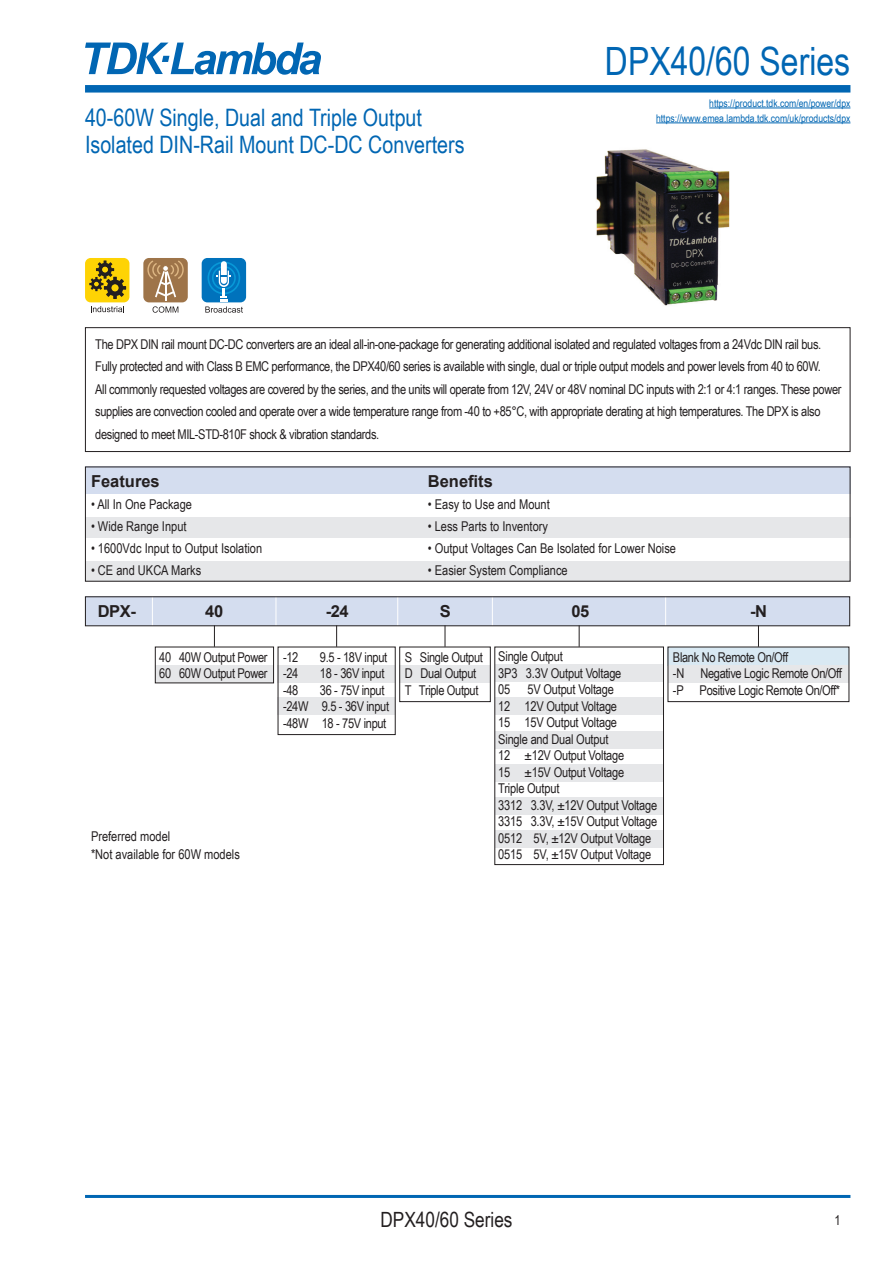
<style>
.page{position:relative;width:893px;height:1263px;background:#fff}
.page>*{position:absolute;margin:0;border:0;box-sizing:border-box;transform-origin:0 0}
.t1{font:39px "Arial Narrow";color:#0166b3}
.t2{font:24px "Arial Narrow";color:#0166b3}
.t3{font:21px "Arial Narrow";color:#231f20}
.t4{font:700 16.5px "Arial";color:#231f20}
.t5{font:13.5px/22.5px "Arial Narrow";letter-spacing:-.025em;color:#231f20}
.t6{font:13.5px "Arial Narrow";color:#231f20}
.t7{font:10.5px "Arial Narrow";color:#0166b3}
</style>
<div class="page">
<img style="left:596px;top:149px;width:134px;height:157px">
<div style="left:85px;top:85px;width:765px;height:8px;background:#0166b3"></div>
<hr style="left:85px;top:1195px;width:765px;height:3px;background:#0166b3">
<svg style="left:85px;top:43px;width:236px;height:32px"></svg>
<svg style="left:91px;top:306px;width:33px;height:6px"></svg>
<div style="left:85px;top:258px;width:44px;height:44px;background:#fed304;border-radius:6px"></div>
<svg style="left:89px;top:260px;width:37px;height:39px"></svg>
<div style="left:202px;top:258px;width:44px;height:44px;background:#0072bc;border-radius:6px"></div>
<svg style="left:205px;top:262px;width:38px;height:51px"></svg>
<svg style="left:153px;top:306px;width:25px;height:6px"></svg>
<div style="left:143px;top:258px;width:45px;height:44px;background:#9e7449;border-radius:6px"></div>
<hr style="left:165px;top:268px;width:1px;height:33px;background:#fff">
<svg style="left:147px;top:260px;width:37px;height:37px"></svg>
<div style="left:85px;top:517px;width:765px;height:20px;background:#e6e7e9"></div>
<div style="left:85px;top:561px;width:765px;height:21px;background:#e6e7e9"></div>
<div style="left:85px;top:467px;width:765px;height:27px;background:#d4ddef"></div>
<div style="left:85px;top:467px;width:765px;height:115px;border:1px solid #231f20"></div>
<hr style="left:709px;top:108px;width:141px;height:1px;background:#0166b3">
<hr style="left:656px;top:122px;width:194px;height:1px;background:#0166b3">
<div style="left:668px;top:647px;width:181px;height:19px;background:#d9e9f3"></div>
<div style="left:155px;top:666px;width:118px;height:17px;background:#e6e7e9"></div>
<div style="left:278px;top:666px;width:117px;height:17px;background:#e6e7e9"></div>
<div style="left:278px;top:698px;width:117px;height:17px;background:#e6e7e9"></div>
<div style="left:278px;top:647px;width:118px;height:88px;border:1px solid #231f20"></div>
<div style="left:399px;top:666px;width:91px;height:17px;background:#e6e7e9"></div>
<div style="left:399px;top:647px;width:92px;height:55px;border:1px solid #231f20"></div>
<div style="left:668px;top:666px;width:181px;height:17px;background:#e6e7e9"></div>
<div style="left:668px;top:647px;width:181px;height:55px;border:1px solid #231f20"></div>
<div style="left:85px;top:596px;width:764px;height:30px;background:#d4ddef"></div>
<hr style="left:152px;top:596px;width:1px;height:30px;background:#fff">
<hr style="left:276px;top:596px;width:1px;height:30px;background:#fff">
<hr style="left:397px;top:596px;width:1px;height:30px;background:#fff">
<hr style="left:492px;top:596px;width:1px;height:30px;background:#fff">
<hr style="left:665px;top:596px;width:1px;height:30px;background:#fff">
<div style="left:85px;top:596px;width:765px;height:30px;border:1px solid #231f20"></div>
<svg style="left:579px;top:625px;width:1px;height:22px"></svg>
<svg style="left:445px;top:625px;width:1px;height:22px"></svg>
<svg style="left:336px;top:625px;width:1px;height:22px"></svg>
<svg style="left:214px;top:625px;width:1px;height:22px"></svg>
<svg style="left:758px;top:625px;width:1px;height:22px"></svg>
<div style="left:495px;top:664px;width:168px;height:17px;background:#e6e7e9"></div>
<div style="left:495px;top:731px;width:168px;height:17px;background:#e6e7e9"></div>
<div style="left:495px;top:797px;width:168px;height:17px;background:#e6e7e9"></div>
<div style="left:495px;top:698px;width:168px;height:17px;background:#e6e7e9"></div>
<div style="left:495px;top:764px;width:168px;height:17px;background:#e6e7e9"></div>
<div style="left:495px;top:831px;width:168px;height:17px;background:#e6e7e9"></div>
<div style="left:494px;top:647px;width:170px;height:218px;border:1px solid #231f20"></div>
<div style="left:85px;top:327px;width:765px;height:125px;border:1px solid #231f20"></div>
<p class="t2" style="left:85px;top:100px;width:338px">40-60W Single, Dual and Triple Output</p>
<p class="t2" style="left:85px;top:127px;width:381px">Isolated DIN-Rail Mount DC-DC Converters</p>
<p class="t1" style="left:605px;top:32px;width:247px">DPX40/60 Series</p>
<p class="t7" style="left:709px;top:95px;width:143px">https://product.tdk.com/en/power/dpx</p>
<p class="t7" style="left:656px;top:110px;width:196px">https://www.emea.lambda.tdk.com/uk/products/dpx</p>
<p class="t5" style="left:95px;top:332px;width:728px">The DPX DIN rail mount DC-DC converters are an ideal all-in-one-package for generating additional isolated and regulated voltages from a 24Vdc DIN rail bus.</p>
<p class="t5" style="left:95px;top:355px;width:727px">Fully protected and with Class B EMC performance, the DPX40/60 series is available with single, dual or triple output models and power levels from 40 to 60W.</p>
<p class="t5" style="left:95px;top:377px;width:748px">All commonly requested voltages are covered by the series, and the units will operate from 12V, 24V or 48V nominal DC inputs with 2:1 or 4:1 ranges. These power supplies are convection cooled and operate over a wide temperature range from -40 to +85°C, with appropriate derating at high temperatures. The DPX is also designed to meet MIL-STD-810F shock &amp; vibration standards.</p>
<p class="t4" style="left:91px;top:469px;width:70px">Features</p>
<p class="t4" style="left:428px;top:469px;width:67px">Benefits</p>
<p class="t6" style="left:91px;top:495px;width:103px">• All In One Package</p>
<p class="t6" style="left:91px;top:516px;width:97px">• Wide Range Input</p>
<p class="t6" style="left:91px;top:538px;width:173px">• 1600Vdc Input to Output Isolation</p>
<p class="t6" style="left:91px;top:560px;width:112px">• CE and UKCA Marks</p>
<p class="t6" style="left:428px;top:495px;width:124px">• Easy to Use and Mount</p>
<p class="t6" style="left:428px;top:516px;width:122px">• Less Parts to Inventory</p>
<p class="t6" style="left:428px;top:538px;width:250px">• Output Voltages Can Be Isolated for Lower Noise</p>
<p class="t6" style="left:428px;top:560px;width:141px">• Easier System Compliance</p>
<p class="t4" style="left:98px;top:599px;width:40px">DPX-</p>
<p class="t4" style="left:205px;top:599px;width:19px">40</p>
<p class="t4" style="left:326px;top:599px;width:25px">-24</p>
<p class="t4" style="left:440px;top:599px;width:13px">S</p>
<p class="t4" style="left:571px;top:599px;width:19px">05</p>
<p class="t4" style="left:750px;top:599px;width:18px">-N</p>
<p class="t5" style="left:498px;top:645px;width:66px">Single Output</p>
<p class="t5" style="left:498px;top:661px;width:125px">3P3 3.3V Output Voltage</p>
<p class="t5" style="left:498px;top:678px;width:14px">05</p>
<p class="t5" style="left:527px;top:678px;width:88px">5V Output Voltage</p>
<p class="t5" style="left:498px;top:694px;width:120px">12 12V Output Voltage</p>
<p class="t5" style="left:498px;top:711px;width:120px">15 15V Output Voltage</p>
<p class="t5" style="left:498px;top:727px;width:112px">Single and Dual Output</p>
<p class="t5" style="left:498px;top:744px;width:128px">12 ±12V Output Voltage</p>
<p class="t5" style="left:498px;top:760px;width:128px">15 ±15V Output Voltage</p>
<p class="t5" style="left:498px;top:777px;width:63px">Triple Output</p>
<p class="t5" style="left:498px;top:793px;width:160px">3312 3.3V, ±12V Output Voltage</p>
<p class="t5" style="left:498px;top:810px;width:160px">3315 3.3V, ±15V Output Voltage</p>
<p class="t5" style="left:498px;top:826px;width:154px">0512 5V, ±12V Output Voltage</p>
<p class="t5" style="left:498px;top:843px;width:154px">0515 5V, ±15V Output Voltage</p>
<p class="t5" style="left:159px;top:645px;width:110px">40 40W Output Power</p>
<p class="t5" style="left:159px;top:661px;width:110px">60 60W Output Power</p>
<p class="t5" style="left:405px;top:645px;width:80px">S Single Output</p>
<p class="t5" style="left:405px;top:661px;width:73px">D Dual Output</p>
<p class="t5" style="left:405px;top:678px;width:75px">T Triple Output</p>
<p class="t5" style="left:673px;top:645px;width:117px">Blank No Remote On/Off</p>
<p class="t5" style="left:673px;top:661px;width:170px">-N Negative Logic Remote On/Off</p>
<p class="t5" style="left:673px;top:678px;width:169px">-P Positive Logic Remote On/Off*</p>
<p class="t5" style="left:283px;top:645px;width:17px">-12</p>
<p class="t5" style="left:320px;top:645px;width:69px">9.5 - 18V input</p>
<p class="t5" style="left:283px;top:661px;width:17px">-24</p>
<p class="t5" style="left:320px;top:661px;width:66px">18 - 36V input</p>
<p class="t5" style="left:283px;top:678px;width:17px">-48</p>
<p class="t5" style="left:320px;top:678px;width:66px">36 - 75V input</p>
<p class="t5" style="left:283px;top:694px;width:108px">-24W 9.5 - 36V input</p>
<p class="t5" style="left:283px;top:711px;width:105px">-48W 18 - 75V input</p>
<p class="t6" style="left:91px;top:826px;width:81px">Preferred model</p>
<p class="t6" style="left:91px;top:844px;width:150px">*Not available for 60W models</p>
<p class="t3" style="left:380px;top:1204px;width:134px">DPX40/60 Series</p>
<p class="t5" style="left:835px;top:1209px;width:8px">1</p>
</div>
